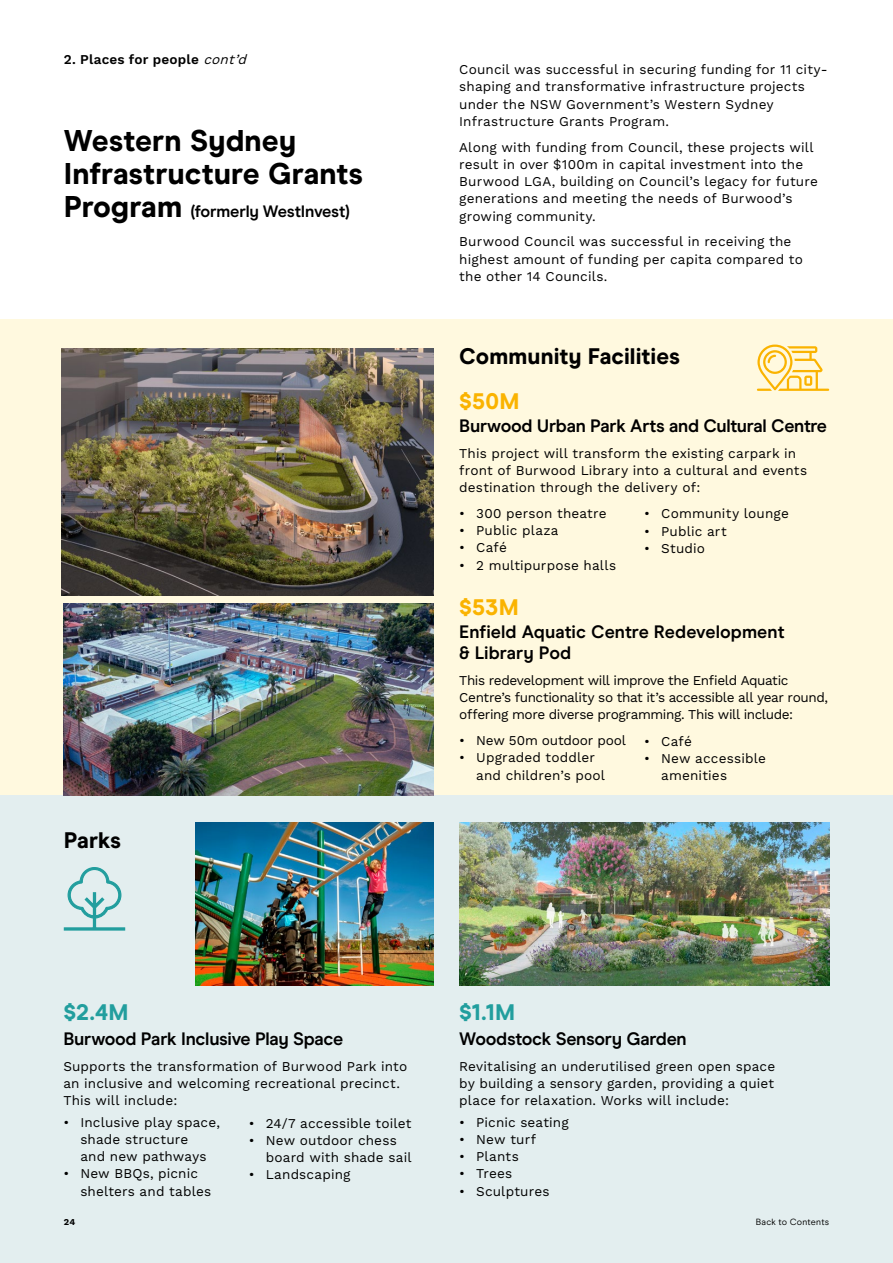
<style>
.page{position:relative;width:893px;height:1263px;background:#fff}
.page>*{position:absolute;margin:0;border:0;box-sizing:border-box;transform-origin:0 0}
.t1{font:900 30px/33px "Modern Era";color:#000}
.t2{font:900 22.5px "Modern Era";color:#000}
.t3{font:900 22.5px "Modern Era";color:#229e9e}
.t4{font:900 22.5px "Modern Era";letter-spacing:.01em;color:#fab300}
.t5{font:700 18px "Modern Era";letter-spacing:-.015em;color:#000}
.t6{font:700 18px/21px "Modern Era";letter-spacing:.005em;color:#000}
.t7{font:700 16.5px "Modern Era";letter-spacing:-.015em;color:#000}
.t8{font:13.5px/17.2px "Work Sans";letter-spacing:.01em;color:#000}
.t9{font:13.5px/17.2px "Work Sans";letter-spacing:-.03em;color:#000}
.t10{font:600 13.5px "Work Sans";letter-spacing:.015em;color:#000}
.t11{font:13.5px "Work Sans";letter-spacing:-.015em;color:#000}
.t12{font:9px "Modern Era";letter-spacing:.025em;color:#000}
.t13{font:700 9px "Work Sans";color:#000}
.s1{font-weight:400;font-style:italic}
.s2{font-weight:900;font-size:30px}
</style>
<div class="page">
<div style="left:0;top:320px;width:893px;height:662px;background:#fff9df"></div>
<div style="left:0;top:796px;width:893px;height:467px;background:#e3eeef"></div>
<img style="left:62px;top:349px;width:372px;height:246px">
<img style="left:196px;top:822px;width:238px;height:163px">
<img style="left:459px;top:822px;width:370px;height:163px">
<img style="left:64px;top:604px;width:370px;height:192px">
<svg style="left:63px;top:867px;width:63px;height:64px"></svg>
<svg style="left:757px;top:345px;width:72px;height:46px"></svg>
<p class="t10" style="left:64px;top:51px;width:188px">2. Places for people <span class="s1">cont’d</span></p>
<h1 class="t1" style="left:64px;top:124px;width:301px">Western Sydney<br>Infrastructure Grants</h1>
<p class="t7" style="left:64px;top:202px;width:287px"><span class="s2">Program</span> (formerly WestInvest)</p>
<h2 class="t2" style="left:64px;top:826px;width:59px">Parks</h2>
<p class="t8" style="left:459px;top:61px;width:370px">Council was successful in securing funding for 11 city&shy;shaping and transformative infrastructure projects under the NSW Government’s Western Sydney Infrastructure Grants Program.</p>
<p class="t8" style="left:459px;top:139px;width:360px">Along with funding from Council, these projects will result in over $100m in capital investment into the Burwood LGA, building on Council’s legacy for future generations and meeting the needs of Burwood’s growing community.</p>
<p class="t8" style="left:459px;top:234px;width:345px">Burwood Council was successful in receiving the highest amount of funding per capita compared to the other 14 Councils.</p>
<h2 class="t2" style="left:459px;top:342px;width:222px">Community Facilities</h2>
<h2 class="t4" style="left:459px;top:388px;width:62px">$50M</h2>
<h3 class="t5" style="left:459px;top:415px;width:369px">Burwood Urban Park Arts and Cultural Centre</h3>
<p class="t8" style="left:459px;top:445px;width:349px">This project will transform the existing carpark in front of Burwood Library into a cultural and events destination through the delivery of:</p>
<p class="t8" style="left:459px;top:505px;width:149px">• 300 person theatre</p>
<p class="t8" style="left:459px;top:522px;width:101px">• Public plaza</p>
<p class="t8" style="left:459px;top:540px;width:49px">• Café</p>
<p class="t8" style="left:459px;top:557px;width:158px">• 2 multipurpose halls</p>
<h2 class="t4" style="left:459px;top:594px;width:61px">$53M</h2>
<h3 class="t6" style="left:459px;top:621px;width:327px">Enfield Aquatic Centre Redevelopment &amp; Library Pod</h3>
<p class="t9" style="left:459px;top:672px;width:370px">This redevelopment will improve the Enfield Aquatic<br>Centre’s functionality so that it’s accessible all year round, offering more diverse programming. This will include:</p>
<p class="t11" style="left:459px;top:732px;width:168px">• New 50m outdoor pool</p>
<p class="t8" style="left:476px;top:750px;width:130px;text-indent:-17px">• Upgraded toddler and children’s pool</p>
<p class="t8" style="left:644px;top:506px;width:146px">• Community lounge</p>
<p class="t8" style="left:644px;top:523px;width:84px">• Public art</p>
<p class="t8" style="left:644px;top:540px;width:62px">• Studio</p>
<p class="t8" style="left:644px;top:733px;width:49px">• Café</p>
<p class="t8" style="left:661px;top:750px;width:106px;text-indent:-17px">• New accessible amenities</p>
<h2 class="t3" style="left:63px;top:998px;width:67px">$2.4M</h2>
<h3 class="t5" style="left:63px;top:1028px;width:281px">Burwood Park Inclusive Play Space</h3>
<p class="t8" style="left:63px;top:1058px;width:345px">Supports the transformation of Burwood Park into an inclusive and welcoming recreational precinct.<br>This will include:</p>
<p class="t8" style="left:80px;top:1114px;width:141px;text-indent:-17px">• Inclusive play space, shade structure<br>and new pathways</p>
<p class="t8" style="left:80px;top:1166px;width:132px;text-indent:-17px">• New BBQs, picnic shelters and tables</p>
<p class="t8" style="left:249px;top:1115px;width:164px">• 24/7 accessible toilet</p>
<p class="t8" style="left:266px;top:1132px;width:147px;text-indent:-17px">• New outdoor chess board with shade sail</p>
<p class="t8" style="left:249px;top:1167px;width:103px">• Landscaping</p>
<h2 class="t3" style="left:459px;top:998px;width:57px">$1.1M</h2>
<h3 class="t5" style="left:459px;top:1028px;width:229px">Woodstock Sensory Garden</h3>
<p class="t8" style="left:459px;top:1058px;width:317px;text-align:justify">Revitalising an underutilised green open space by building a sensory garden, providing a quiet place for relaxation. Works will include:</p>
<p class="t8" style="left:459px;top:1114px;width:111px">• Picnic seating</p>
<p class="t8" style="left:459px;top:1131px;width:78px">• New turf</p>
<p class="t8" style="left:459px;top:1148px;width:61px">• Plants</p>
<p class="t8" style="left:459px;top:1166px;width:55px">• Trees</p>
<p class="t8" style="left:459px;top:1183px;width:92px">• Sculptures</p>
<p class="t13" style="left:64px;top:1216px;width:13px">24</p>
<p class="t12" style="left:756px;top:1216px;width:75px">Back to Contents</p>
</div>
